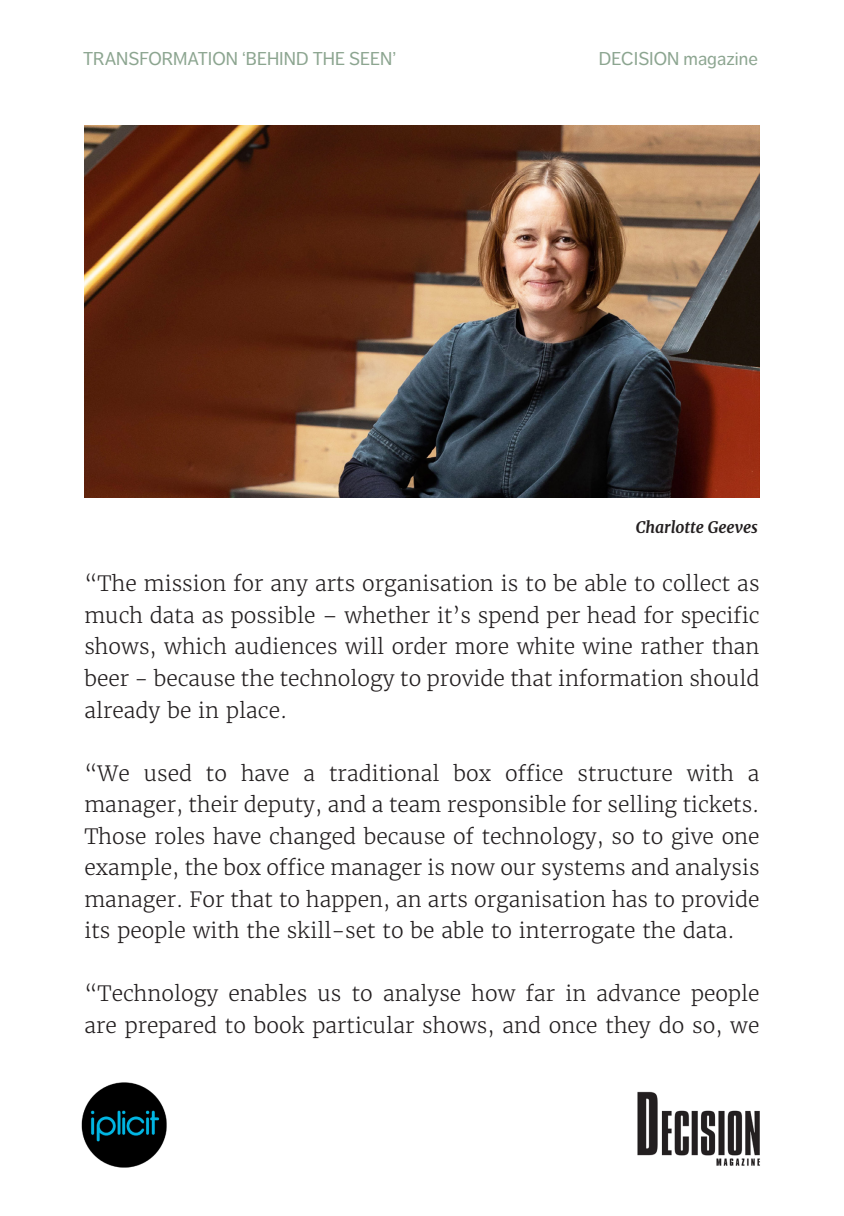
<style>
.page{position:relative;width:844px;height:1216px;background:#fff}
.page>*{position:absolute;margin:0;border:0;box-sizing:border-box;transform-origin:0 0}
.t1{font:300 21px/31.5px "Merriweather";color:#231f20;text-align:justify}
.t2{font:18.38px "Dagny Pro";color:#8ca590}
.Photo_credits_left{font:italic 700 15.75px "Merriweather";color:#231f20}
</style>
<div class="page">
<img style="left:81px;top:1082px;width:86px;height:86px">
<img style="left:637px;top:1091px;width:123px;height:75px">
<img style="left:84px;top:126px;width:675px;height:372px">
<p class="t2" style="left:83px;top:48px;width:314px">TRANSFORMATION ‘BEHIND THE SEEN’</p>
<p class="t2" style="left:598px;top:48px;width:160px">DECISION magazine</p>
<p class="Photo_credits_left" style="left:635px;top:518px;width:124px">Charlotte Geeves</p>
<p class="t1" style="left:84px;top:568px;width:676px">“The mission for any arts organisation is to be able to collect as much data as possible – whether it’s spend per head for specific shows, which audiences will order more white wine rather than beer - because the technology to provide that information should already be in place.</p>
<p class="t1" style="left:84px;top:757px;width:676px">“We used to have a traditional box office structure with a manager, their deputy, and a team responsible for selling tickets.<br>Those roles have changed because of technology, so to give one example, the box office manager is now our systems and analysis manager. For that to happen, an arts organisation has to provide its people with the skill-set to be able to interrogate the data.</p>
<p class="t1" style="left:84px;top:977px;width:676px">“Technology enables us to analyse how far in advance people are prepared to book particular shows, and once they do so, we</p>
</div>
